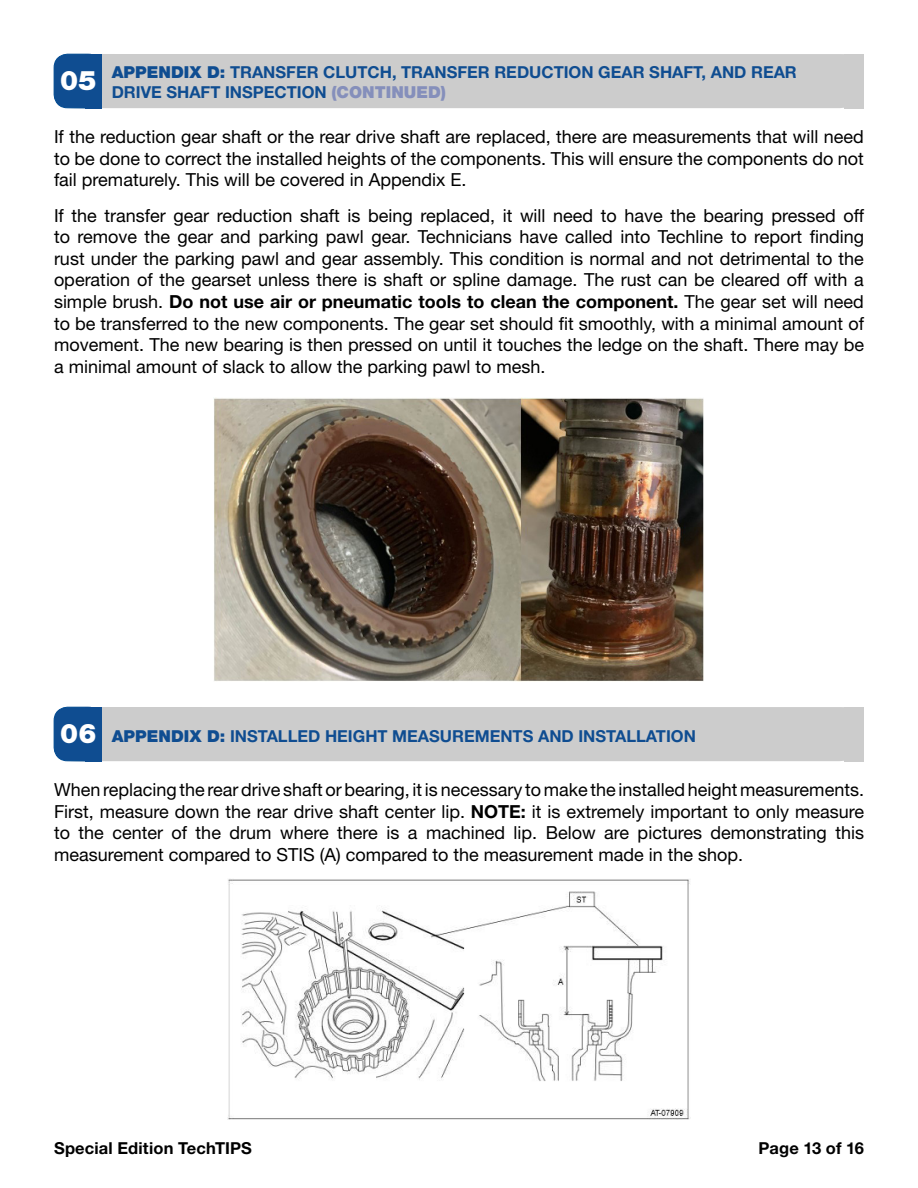
<style>
.page{position:relative;width:918px;height:1188px;background:#fff}
.page>*{position:absolute;margin:0;border:0;box-sizing:border-box;transform-origin:0 0}
.t1{font:18px/21.6px "Helvetica Neue LT Std";color:#000;text-align:justify}
.t2{font:700 16.5px/19.8px "Helvetica Neue LT Std";color:#0f4d91}
.t3{font:700 16.5px "Helvetica Neue LT Std";letter-spacing:.01em;color:#000}
.s1{font-weight:900}
.s2{font-weight:900;color:#858fbb}
.s3{font-weight:700}
.s4{font-weight:900;font-size:27px;color:#fff}
</style>
<div class="page">
<div style="left:54px;top:54px;width:791px;height:54px;background:#ccc"></div>
<div style="left:845px;top:54px;width:19px;height:54px;background:#ccc"></div>
<div style="left:54px;top:54px;width:48px;height:54px;background:#0f4d91;border-radius:14px"></div>
<div style="left:54px;top:54px;width:48px;height:54px;border:1px solid #004b92;border-radius:14px"></div>
<div style="left:85px;top:54px;width:17px;height:54px;background:#0f4d91"></div>
<img style="left:214px;top:398px;width:490px;height:284px">
<div style="left:54px;top:707px;width:791px;height:54px;background:#ccc"></div>
<div style="left:845px;top:707px;width:19px;height:54px;background:#ccc"></div>
<div style="left:54px;top:707px;width:48px;height:54px;background:#0f4d91;border-radius:14px"></div>
<div style="left:54px;top:707px;width:48px;height:54px;border:1px solid #004b92;border-radius:14px"></div>
<div style="left:85px;top:707px;width:17px;height:54px;background:#0f4d91"></div>
<img style="left:228px;top:879px;width:462px;height:240px">
<p class="t2" style="left:60px;top:62px;width:738px;text-indent:51px"><span class="s1">APPENDIX D:</span> TRANSFER CLUTCH, TRANSFER REDUCTION GEAR SHAFT, AND REAR<br><sup>05</sup> DRIVE SHAFT INSPECTION <span class="s2">(CONTINUED)</span></p>
<p class="t1" style="left:54px;top:126px;width:811px">If the reduction gear shaft or the rear drive shaft are replaced, there are measurements that will need to be done to correct the installed heights of the components. This will ensure the components do not fail prematurely. This will be covered in Appendix E.</p>
<p class="t1" style="left:54px;top:204px;width:812px">If the transfer gear reduction shaft is being replaced, it will need to have the bearing pressed off to remove the gear and parking pawl gear. Technicians have called into Techline to report finding rust under the parking pawl and gear assembly. This condition is normal and not detrimental to the operation of the gearset unless there is shaft or spline damage. The rust can be cleared off with a simple brush. <span class="s3">Do not use air or pneumatic tools to clean the component.</span> The gear set will need to be transferred to the new components. The gear set should fit smoothly, with a minimal amount of movement. The new bearing is then pressed on until it touches the ledge on the shaft. There may be a minimal amount of slack to allow the parking pawl to mesh.</p>
<p class="t2" style="left:60px;top:726px;width:637px"><span class="s4">06</span> <span class="s1">APPENDIX D:</span> INSTALLED HEIGHT MEASUREMENTS AND INSTALLATION</p>
<p class="t1" style="left:54px;top:779px;width:812px">When replacing the rear drive shaft or bearing, it is necessary to make the installed height measurements.<br>First, measure down the rear drive shaft center lip. <span class="s3">NOTE:</span> it is extremely important to only measure to the center of the drum where there is a machined lip. Below are pictures demonstrating this measurement compared to STIS (A) compared to the measurement made in the shop.</p>
<p class="t3" style="left:54px;top:1138px;width:200px">Special Edition TechTIPS</p>
<p class="t3" style="left:759px;top:1138px;width:107px">Page 13 of 16</p>
</div>
